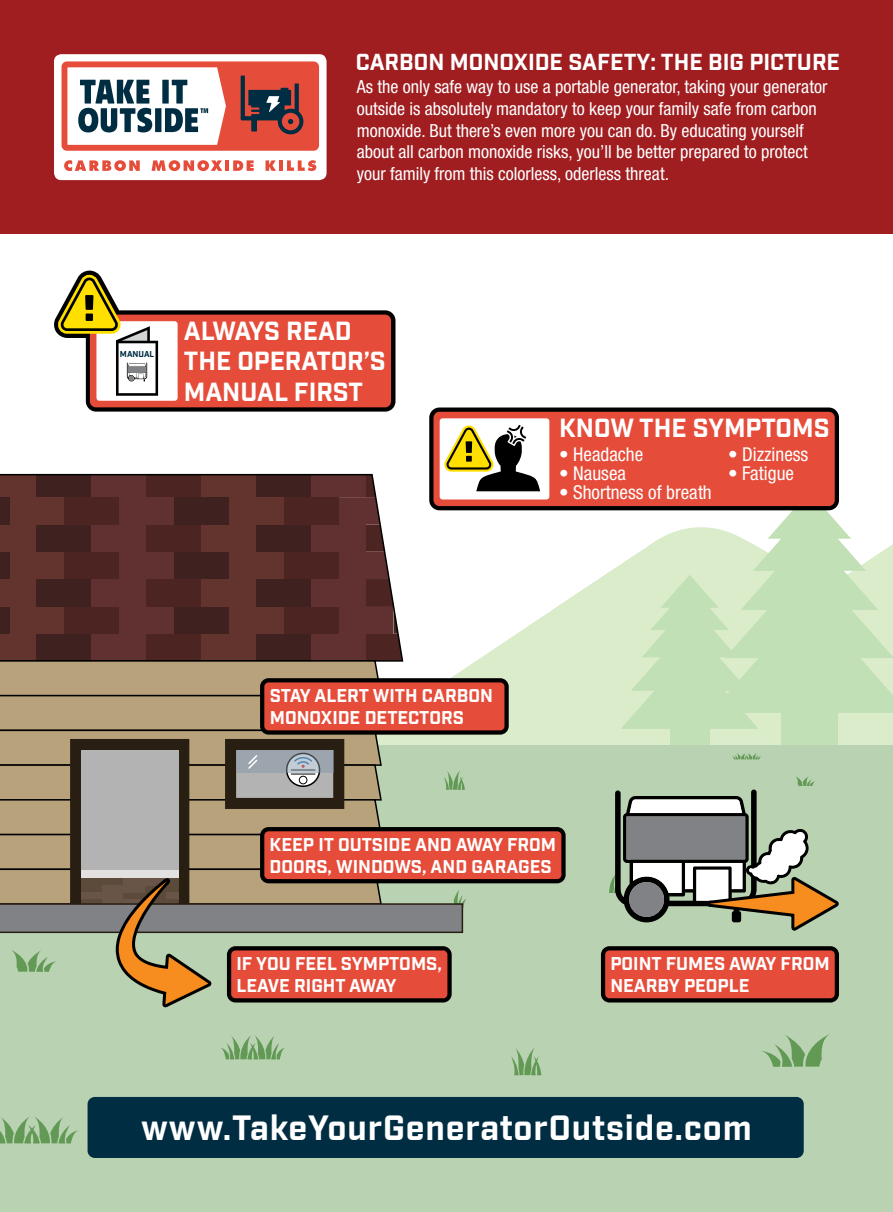
<style>
.page{position:relative;width:893px;height:1212px;background:#fff}
.page>*{position:absolute;margin:0;border:0;box-sizing:border-box;transform-origin:0 0}
.t1{font:700 34.05px "Industry";letter-spacing:.025em;color:#fff}
.t2{font:700 25.5px/30.6px "Industry";color:#fff}
.t3{font:700 22.5px "Industry";color:#fff}
.t4{font:condensed 19.2px "Helvetica Neue LT Std";color:#fff}
.t5{font:condensed 18px/21.6px "Helvetica Neue LT Std";color:#fff}
.t6{font:700 18px/21.6px "Industry";color:#fff}
.t7{font:700 8.4px "Industry";color:#002d42}
</style>
<div class="page">
<svg style="left:540px;top:564px;width:353px;height:181px;background:#dfeed0"></svg>
<div style="left:781px;top:689px;width:57px;height:57px;background:#c1e0b5"></div>
<div style="left:670px;top:712px;width:39px;height:35px;background:#c1e0b5"></div>
<svg style="left:621px;top:503px;width:272px;height:226px"></svg>
<div style="left:0;top:745px;width:893px;height:467px;background:#b9d2b2"></div>
<svg style="left:511px;top:1047px;width:30px;height:28px"></svg>
<svg style="left:732px;top:753px;width:29px;height:6px"></svg>
<svg style="left:762px;top:1034px;width:68px;height:33px"></svg>
<svg style="left:609px;top:776px;width:230px;height:155px"></svg>
<svg style="left:221px;top:1035px;width:64px;height:24px"></svg>
<svg style="left:0;top:1116px;width:78px;height:27px"></svg>
<div style="left:88px;top:1097px;width:716px;height:61px;background:#002d42;border-radius:7px"></div>
<svg style="left:85px;top:310px;width:310px;height:102px;background:#251b1a"></svg>
<div style="left:0;top:0;width:893px;height:234px;background:#a01d20"></div>
<div style="left:54px;top:54px;width:273px;height:126px;background:#fff;border-radius:7px"></div>
<div style="left:62px;top:61px;width:257px;height:90px;background:#e64c3a;border-radius:5px"></div>
<svg style="left:241px;top:76px;width:62px;height:58px"></svg>
<svg style="left:64px;top:160px;width:76px;height:11px"></svg>
<svg style="left:152px;top:160px;width:102px;height:11px"></svg>
<svg style="left:265px;top:160px;width:11px;height:11px"></svg>
<hr style="left:279px;top:160px;width:4px;height:11px;background:#e64c3a">
<svg style="left:287px;top:160px;width:29px;height:11px"></svg>
<svg style="left:67px;top:67px;width:159px;height:78px;background:#bac0c5"></svg>
<svg style="left:429px;top:407px;width:410px;height:103px;background:#161110"></svg>
<div style="left:433px;top:412px;width:402px;height:94px;background:#e64c3a;border-radius:6px"></div>
<div style="left:440px;top:418px;width:109px;height:81px;background:#fff;border-radius:3px"></div>
<svg style="left:0;top:419px;width:540px;height:589px"></svg>
<div style="left:260px;top:678px;width:249px;height:57px;background:#000;border-radius:9px"></div>
<div style="left:264px;top:682px;width:240px;height:48px;background:#e64c3a;border-radius:4px"></div>
<div style="left:601px;top:946px;width:238px;height:56px;background:#000;border-radius:9px"></div>
<div style="left:605px;top:950px;width:230px;height:48px;background:#e64c3a;border-radius:4px"></div>
<div style="left:260px;top:827px;width:306px;height:56px;background:linear-gradient(to right,#060202,#070202);border-radius:9px"></div>
<div style="left:264px;top:831px;width:297px;height:48px;background:#e64c3a;border-radius:4px"></div>
<div style="left:90px;top:315px;width:301px;height:92px;background:#e64c3a;border-radius:6px"></div>
<div style="left:96px;top:321px;width:82px;height:80px;background:#fff;border-radius:3px"></div>
<svg style="left:54px;top:270px;width:104px;height:126px"></svg>
<div style="left:86px;top:313px;width:7px;height:8px;background:#000"></div>
<svg style="left:227px;top:946px;width:225px;height:56px;background:#0d0807"></svg>
<div style="left:231px;top:950px;width:216px;height:48px;background:#e64c3a;border-radius:4px"></div>
<p class="t3" style="left:356px;top:49px;width:486px">CARBON MONOXIDE SAFETY: THE BIG PICTURE</p>
<p class="t5" style="left:357px;top:76px;width:472px">As the only safe way to use a portable generator, taking your generator outside is absolutely mandatory to keep your family safe from carbon monoxide. But there’s even more you can do. By educating yourself about all carbon monoxide risks, you’ll be better prepared to protect your family from this colorless, oderless threat.</p>
<p class="t7" style="left:120px;top:349px;width:36px">MANUAL</p>
<h2 class="t2" style="left:184px;top:316px;width:204px">ALWAYS READ<br>THE OPERATOR’S<br>MANUAL FIRST</h2>
<h2 class="t2" style="left:559px;top:413px;width:272px">KNOW THE SYMPTOMS</h2>
<p class="t4" style="left:559px;top:443px;width:86px">• Headache</p>
<p class="t4" style="left:559px;top:462px;width:68px">• Nausea</p>
<p class="t4" style="left:559px;top:482px;width:154px">• Shortness of breath</p>
<p class="t4" style="left:728px;top:443px;width:82px">• Dizziness</p>
<p class="t4" style="left:728px;top:462px;width:68px">• Fatigue</p>
<p class="t6" style="left:270px;top:686px;width:225px">STAY ALERT WITH CARBON<br>MONOXIDE DETECTORS</p>
<p class="t6" style="left:269px;top:834px;width:288px">KEEP IT OUTSIDE AND AWAY FROM<br>DOORS, WINDOWS, AND GARAGES</p>
<p class="t6" style="left:236px;top:954px;width:207px">IF YOU FEEL SYMPTOMS,<br>LEAVE RIGHT AWAY</p>
<p class="t6" style="left:610px;top:954px;width:221px">POINT FUMES AWAY FROM<br>NEARBY PEOPLE</p>
<h1 class="t1" style="left:141px;top:1107px;width:612px">www.TakeYourGeneratorOutside.com</h1>
</div>
